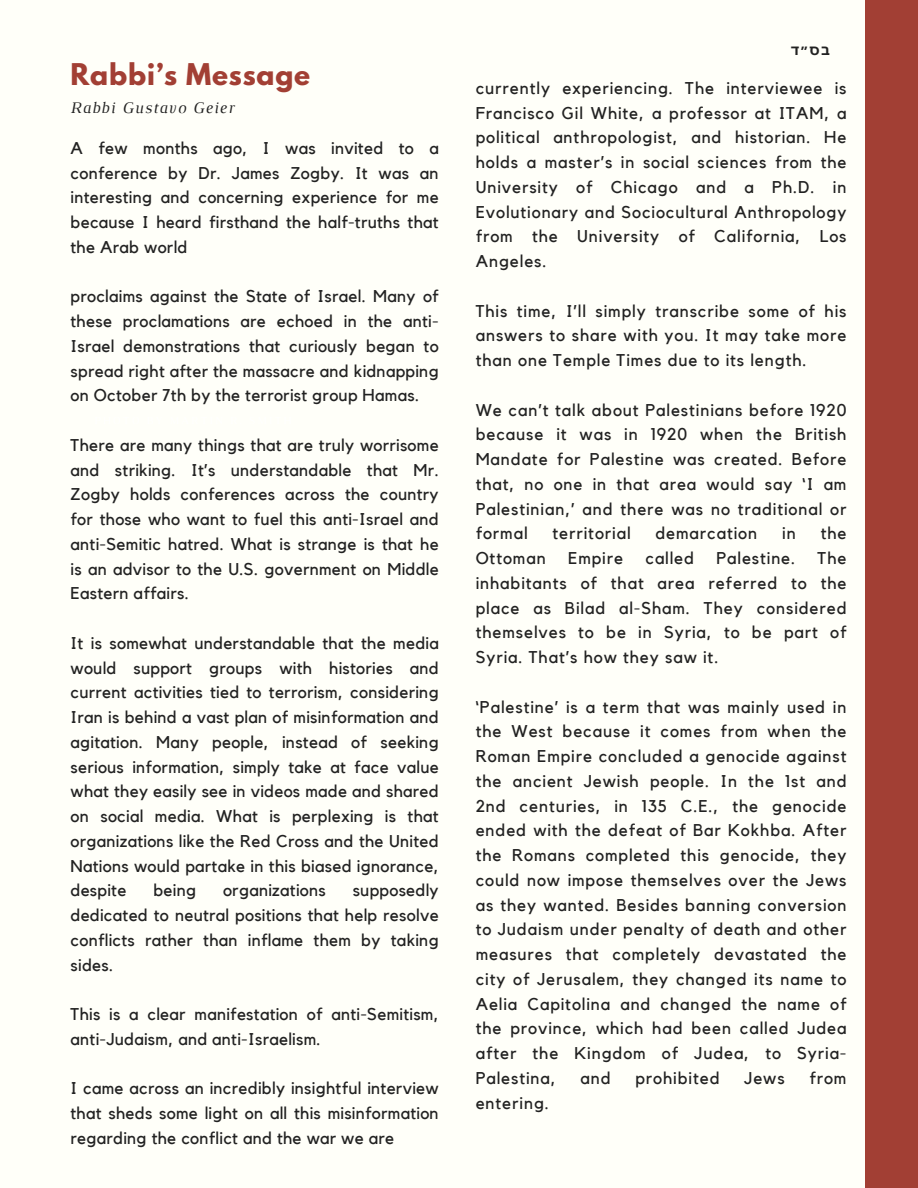
<style>
.page{position:relative;width:918px;height:1188px;background:#fffff9}
.page>*{position:absolute;margin:0;border:0;box-sizing:border-box;transform-origin:0 0}
.t1{font:700 26.55px "League Spartan";letter-spacing:.03em;color:#a23f34}
.t2{font:16.95px/24.8px "Kollektif";letter-spacing:.015em;color:#222;text-align:justify}
.t3{font:16.95px "Kollektif";letter-spacing:.055em;color:#222}
.t4{font:italic 16.5px "Luthier";letter-spacing:.07em;color:#222}
.t5{font:700 13.95px "Noto Sans Hebrew";color:#222}
</style>
<div class="page">
<div style="left:865px;top:0;width:53px;height:1188px;background:#a23f34"></div>
<h2 class="t1" style="left:71px;top:61px;width:241px">Rabbi’s Message</h2>
<h2 class="t4" style="left:71px;top:102px;width:165px">Rabbi Gustavo Geier</h2>
<h1 class="t2" style="left:71px;top:136px;width:370px">A few months ago, I was invited to a conference by Dr. James Zogby. It was an interesting and concerning experience for me because I heard firsthand the half-truths that the Arab world</h1>
<h2 class="t2" style="left:71px;top:285px;width:370px">proclaims against the State of Israel. Many of these proclamations are echoed in the anti-Israel demonstrations that curiously began to spread right after the massacre and kidnapping on October 7th by the terrorist group Hamas.</h2>
<h2 class="t2" style="left:71px;top:433px;width:370px">There are many things that are truly worrisome and striking. It’s understandable that Mr.<br>Zogby holds conferences across the country for those who want to fuel this anti-Israel and anti-Semitic hatred. What is strange is that he is an advisor to the U.S. government on Middle Eastern affairs.</h2>
<h2 class="t2" style="left:71px;top:631px;width:370px">It is somewhat understandable that the media would support groups with histories and current activities tied to terrorism, considering Iran is behind a vast plan of misinformation and agitation. Many people, instead of seeking serious information, simply take at face value what they easily see in videos made and shared on social media. What is perplexing is that organizations like the Red Cross and the United Nations would partake in this biased ignorance, despite</h2>
<h2 class="t2" style="left:71px;top:879px;width:370px;text-indent:282px">supposedly dedicated to neutral positions that help resolve conflicts rather than inflame them by taking sides.</h2>
<h2 class="t2" style="left:71px;top:1003px;width:370px">This is a clear manifestation of anti-Semitism, anti-Judaism, and anti-Israelism.</h2>
<h2 class="t2" style="left:71px;top:1077px;width:370px">I came across an incredibly insightful interview that sheds some light on all this misinformation regarding the conflict and the war we are</h2>
<h2 class="t2" style="left:153px;top:879px;width:44px">being</h2>
<h2 class="t2" style="left:223px;top:879px;width:104px">organizations</h2>
<h2 class="t5" style="left:791px;top:41px;width:40px">ד ס״ ב</h2>
<h2 class="t2" style="left:476px;top:76px;width:372px">currently experiencing. The interviewee is Francisco Gil White, a professor at ITAM, a political anthropologist, and historian. He holds a master’s in social sciences from the University of Chicago and a Ph.D. in Evolutionary and Sociocultural Anthropology from the University of California, Los Angeles.</h2>
<h2 class="t2" style="left:476px;top:299px;width:372px">This time, I’ll simply transcribe some of his answers to share with you. It may take more than one Temple Times due to its length.</h2>
<h2 class="t2" style="left:476px;top:398px;width:372px">We can’t talk about Palestinians before 1920 because it was in 1920 when the British Mandate for Palestine was created. Before that, no one in that area would say ‘I am Palestinian,’ and there was no traditional or formal</h2>
<h2 class="t3" style="left:553px;top:526px;width:80px">territorial</h2>
<h2 class="t3" style="left:656px;top:526px;width:103px">demarcation</h2>
<h2 class="t2" style="left:782px;top:522px;width:15px">in</h2>
<h2 class="t2" style="left:821px;top:522px;width:27px">the</h2>
<h2 class="t2" style="left:476px;top:546px;width:372px;text-indent:342px">The inhabitants of that area referred to the place as Bilad al-Sham. They considered themselves to be in Syria, to be part of Syria. That’s how they saw it.</h2>
<p class="t2" style="left:476px;top:695px;width:372px">‘Palestine’ is a term that was mainly used in the West because it comes from when the Roman Empire concluded a genocide against the ancient Jewish people. In the 1st and 2nd centuries, in 135 C.E., the genocide ended with the defeat of Bar Kokhba. After the Romans completed this genocide, they could now impose themselves over the Jews as they wanted. Besides banning conversion to Judaism under penalty of death and other measures that completely devastated the city of Jerusalem, they changed its name to Aelia Capitolina and changed the name of the province, which had been called Judea after the Kingdom of Judea, to Syria-Palestina,</p>
<h2 class="t3" style="left:476px;top:550px;width:72px">Ottoman</h2>
<h2 class="t2" style="left:568px;top:546px;width:56px">Empire</h2>
<h2 class="t2" style="left:645px;top:546px;width:50px">called</h2>
<h2 class="t3" style="left:716px;top:550px;width:80px">Palestine.</h2>
<p class="t2" style="left:581px;top:1066px;width:32px">and</p>
<p class="t3" style="left:635px;top:1070px;width:86px">prohibited</p>
<p class="t2" style="left:744px;top:1066px;width:42px">Jews</p>
<p class="t2" style="left:809px;top:1066px;width:39px">from</p>
<p class="t3" style="left:476px;top:1095px;width:75px">entering.</p>
</div>
